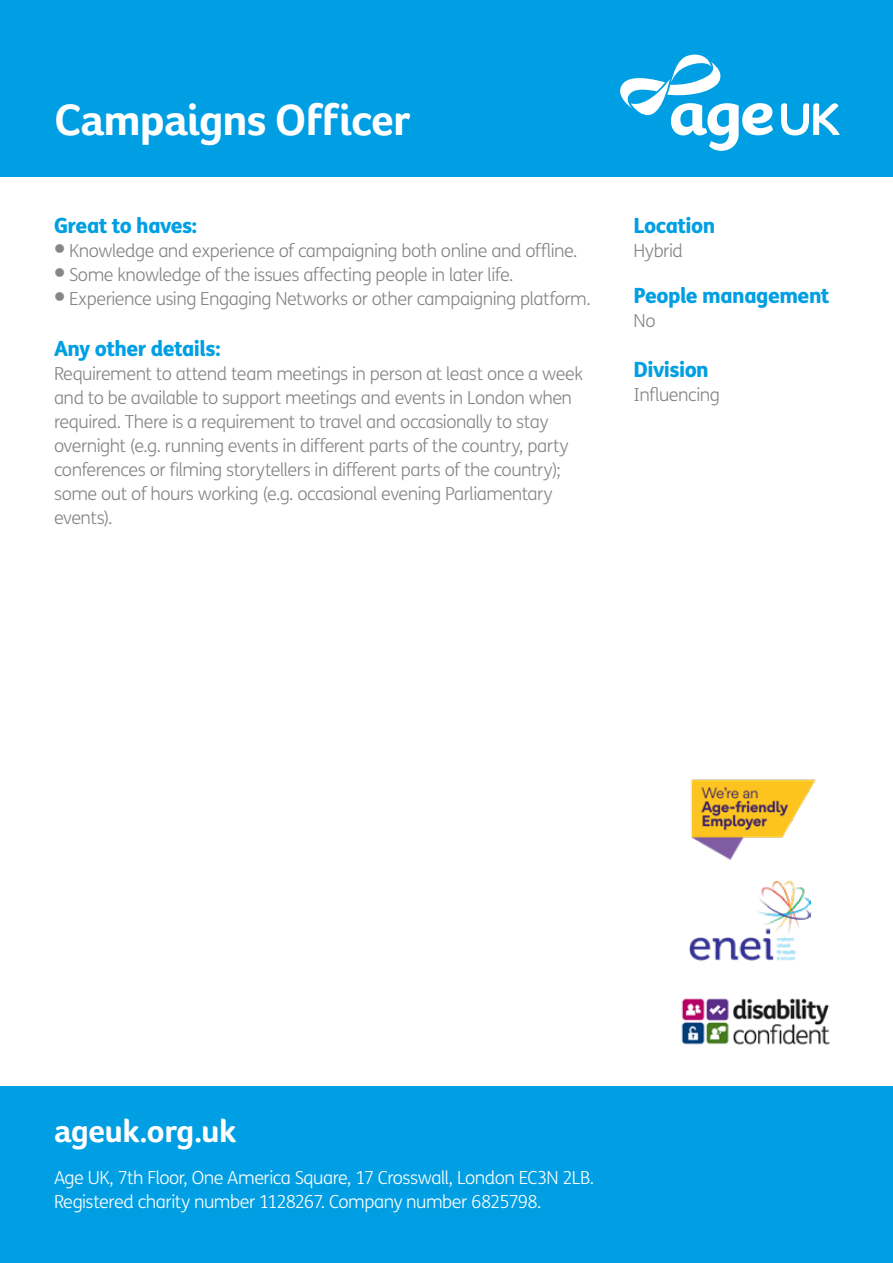
<style>
.page{position:relative;width:893px;height:1263px;background:#fff}
.page>*{position:absolute;margin:0;border:0;box-sizing:border-box;transform-origin:0 0}
.t1{font:700 45px "Foco Age UK";letter-spacing:-.02em;color:#fff}
.t2{font:700 33px "Foco Age UK";letter-spacing:-.02em;color:#fff}
.t3{font:800 21px "FS Me";letter-spacing:-.025em;color:#009fe3}
.t4{font:300 18px/24px "FS Me";letter-spacing:-.03em;color:#858584}
.t5{font:300 18px/24px "FS Me";letter-spacing:-.03em;color:#fff}
</style>
<div class="page">
<div style="left:0;top:0;width:893px;height:177px;background:#009fe3"></div>
<svg style="left:620px;top:54px;width:220px;height:97px"></svg>
<div style="left:0;top:1086px;width:893px;height:177px;background:#009fe3"></div>
<img style="left:681px;top:998px;width:149px;height:47px">
<img style="left:689px;top:881px;width:122px;height:81px">
<img style="left:691px;top:779px;width:125px;height:82px">
<h1 class="t1" style="left:54px;top:93px;width:358px">Campaigns Officer</h1>
<p class="t3" style="left:54px;top:208px;width:145px">Great to haves:</p>
<p class="t4" style="left:54px;top:238px;width:525px">● Knowledge and experience of campaigning both online and offline.</p>
<p class="t4" style="left:54px;top:262px;width:461px">● Some knowledge of the issues affecting people in later life.</p>
<p class="t4" style="left:54px;top:286px;width:538px">● Experience using Engaging Networks or other campaigning platform.</p>
<p class="t3" style="left:54px;top:331px;width:168px">Any other details:</p>
<p class="t4" style="left:54px;top:361px;width:530px">Requirement to attend team meetings in person at least once a week and to be available to support meetings and events in London when required. There is a requirement to travel and occasionally to stay overnight (e.g. running events in different parts of the country, party conferences or filming storytellers in different parts of the country); some out of hours working (e.g. occasional evening Parliamentary events).</p>
<p class="t3" style="left:634px;top:208px;width:83px">Location</p>
<p class="t4" style="left:634px;top:238px;width:51px">Hybrid</p>
<p class="t3" style="left:634px;top:279px;width:198px">People management</p>
<p class="t4" style="left:634px;top:308px;width:23px">No</p>
<p class="t3" style="left:634px;top:352px;width:77px">Division</p>
<p class="t4" style="left:634px;top:382px;width:88px">Influencing</p>
<h2 class="t2" style="left:54px;top:1111px;width:184px">ageuk.org.uk</h2>
<p class="t5" style="left:54px;top:1165px;width:542px">Age UK, 7th Floor, One America Square, 17 Crosswall, London EC3N 2LB.<br>Registered charity number 1128267. Company number 6825798.</p>
</div>
